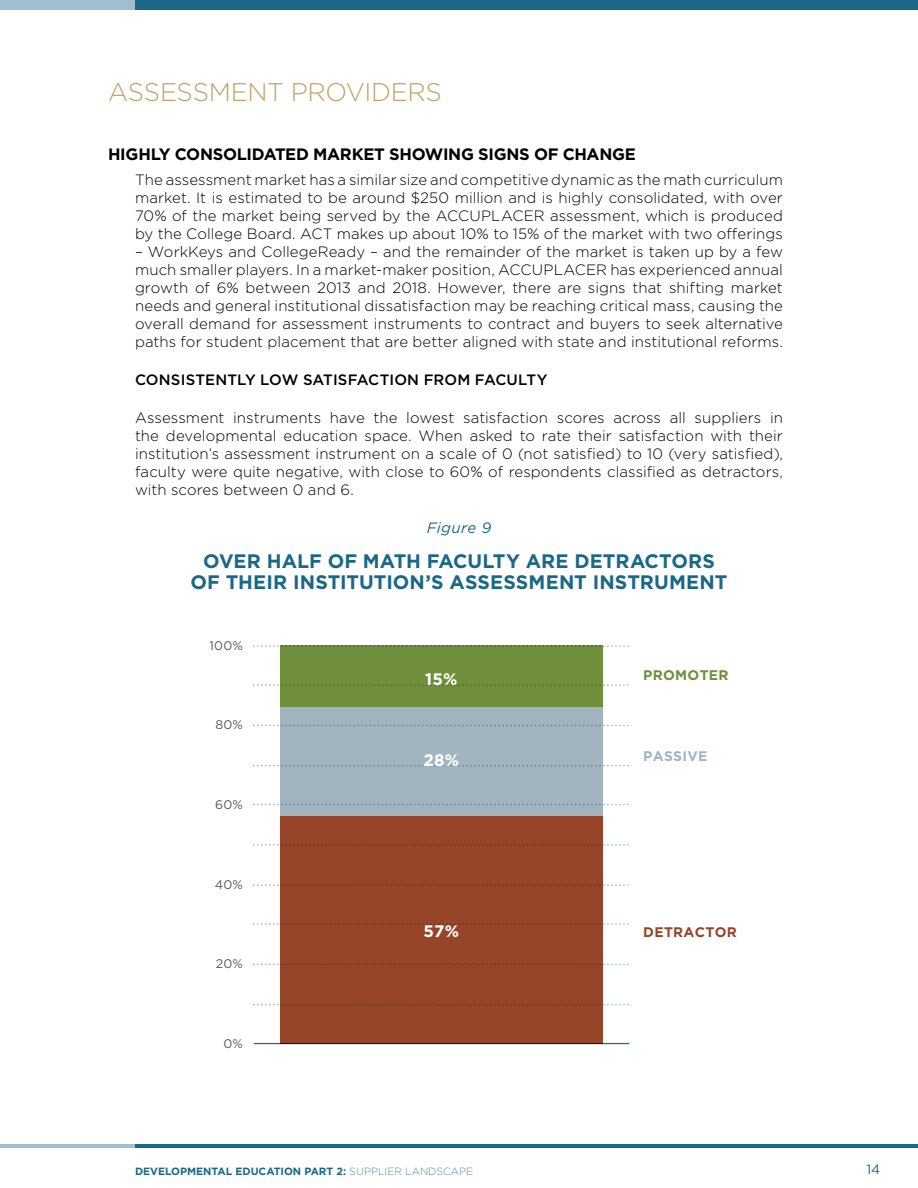
<style>
.page{position:relative;width:918px;height:1188px;background:#fff}
.page>*{position:absolute;margin:0;border:0;box-sizing:border-box;transform-origin:0 0}
.t1{font:300 25.5px "Gotham";letter-spacing:-.015em;color:#c3a067}
.t2{font:700 22.2px "Gotham";color:#1d6988}
.t3{font:700 19.5px "Gotham";color:#1a6887}
.t4{font:700 16.65px "Gotham";color:#fff}
.t5{font:700 16.5px "Gotham";letter-spacing:-.015em;color:#000}
.t6{font:300 15px/18px "Gotham";letter-spacing:.005em;color:#000;text-align:justify}
.t7{font:500 15px "Gotham";letter-spacing:.005em;color:#000}
.t8{font:italic 15px "Gotham";letter-spacing:.025em;color:#1a6887}
.t9{font:700 13.95px "Gotham";letter-spacing:.02em;color:#964529}
.t10{font:700 13.95px "Gotham";letter-spacing:.02em;color:#6f8f3b}
.t11{font:700 13.95px "Gotham";letter-spacing:.02em;color:#a2b4bf}
.t12{font:13.5px "Gotham";color:#1a6887}
.t13{font:12.45px "Gotham";letter-spacing:.02em;color:#58595b}
.t14{font:700 10.5px "Gotham";color:#1a6887}
.s1{font-weight:300;color:#598ba7}
</style>
<div class="page">
<hr style="left:135px;top:1144px;width:783px;height:4px;background:#1a6887">
<hr style="left:0;top:1144px;width:135px;height:4px;background:#a1bdd0">
<div style="left:135px;top:0;width:783px;height:9px;background:#1a6887"></div>
<div style="left:0;top:0;width:135px;height:9px;background:#a1bdd0"></div>
<div style="left:280px;top:816px;width:323px;height:228px;background:#964529"></div>
<div style="left:280px;top:707px;width:323px;height:109px;background:#a2b4bf"></div>
<div style="left:280px;top:645px;width:323px;height:62px;background:#6f8f3b"></div>
<svg style="left:254px;top:1004px;width:375px;height:1px"></svg>
<svg style="left:254px;top:964px;width:375px;height:1px"></svg>
<svg style="left:254px;top:923px;width:375px;height:2px"></svg>
<svg style="left:254px;top:884px;width:375px;height:2px"></svg>
<svg style="left:254px;top:844px;width:375px;height:2px"></svg>
<svg style="left:254px;top:804px;width:375px;height:1px"></svg>
<svg style="left:254px;top:765px;width:375px;height:1px"></svg>
<svg style="left:254px;top:725px;width:375px;height:1px"></svg>
<svg style="left:254px;top:684px;width:375px;height:2px"></svg>
<svg style="left:254px;top:645px;width:375px;height:2px"></svg>
<hr style="left:254px;top:1043px;width:375px;height:1px;background:#1d6988">
<h1 class="t1" style="left:108px;top:76px;width:335px">ASSESSMENT PROVIDERS</h1>
<p class="t5" style="left:108px;top:143px;width:530px">HIGHLY CONSOLIDATED MARKET SHOWING SIGNS OF CHANGE</p>
<p class="t6" style="left:135px;top:170px;width:650px">The assessment market has a similar size and competitive dynamic as the math curriculum market. It is estimated to be around $250 million and is highly consolidated, with over 70% of the market being served by the ACCUPLACER assessment, which is produced by the College Board. ACT makes up about 10% to 15% of the market with two offerings</p>
<p class="t6" style="left:135px;top:242px;width:650px">– WorkKeys and CollegeReady – and the remainder of the market is taken up by a few much smaller players. In a market-maker position, ACCUPLACER has experienced annual growth of 6% between 2013 and 2018. However, there are signs that shifting market needs and general institutional dissatisfaction may be reaching critical mass, causing the overall demand for assessment instruments to contract and buyers to seek alternative paths for student placement that are better aligned with state and institutional reforms.</p>
<p class="t7" style="left:135px;top:370px;width:414px">CONSISTENTLY LOW SATISFACTION FROM FACULTY</p>
<p class="t6" style="left:135px;top:408px;width:650px">Assessment instruments have the lowest satisfaction scores across all suppliers in the developmental education space. When asked to rate their satisfaction with their institution’s assessment instrument on a scale of 0 (not satisfied) to 10 (very satisfied), faculty were quite negative, with close to 60% of respondents classified as detractors, with scores between 0 and 6.</p>
<p class="t8" style="left:427px;top:518px;width:66px">Figure 9</p>
<h3 class="t3" style="left:203px;top:548px;width:513px">OVER HALF OF MATH FACULTY ARE DETRACTORS</h3>
<h2 class="t2" style="left:164px;top:568px;width:591px">OVER HALF OF MATH FACULTY ARE DETRACTORS</h2>
<h3 class="t3" style="left:190px;top:569px;width:539px">OF THEIR INSTITUTION’S ASSESSMENT INSTRUMENT</h3>
<p class="t13" style="left:210px;top:637px;width:35px">100%</p>
<p class="t13" style="left:215px;top:717px;width:29px">80%</p>
<p class="t13" style="left:215px;top:797px;width:29px">60%</p>
<p class="t13" style="left:215px;top:876px;width:30px">40%</p>
<p class="t13" style="left:216px;top:956px;width:29px">20%</p>
<p class="t13" style="left:223px;top:1036px;width:21px">0%</p>
<p class="t4" style="left:425px;top:668px;width:34px">15%</p>
<p class="t4" style="left:423px;top:749px;width:37px">28%</p>
<p class="t4" style="left:423px;top:920px;width:37px">57%</p>
<p class="t10" style="left:643px;top:666px;width:87px">PROMOTER</p>
<p class="t11" style="left:643px;top:747px;width:66px">PASSIVE</p>
<p class="t9" style="left:643px;top:923px;width:95px">DETRACTOR</p>
<p class="t14" style="left:135px;top:1164px;width:340px">DEVELOPMENTAL EDUCATION PART 2: <span class="s1">SUPPLIER LANDSCAPE</span></p>
<p class="t12" style="left:866px;top:1160px;width:15px">14</p>
</div>
